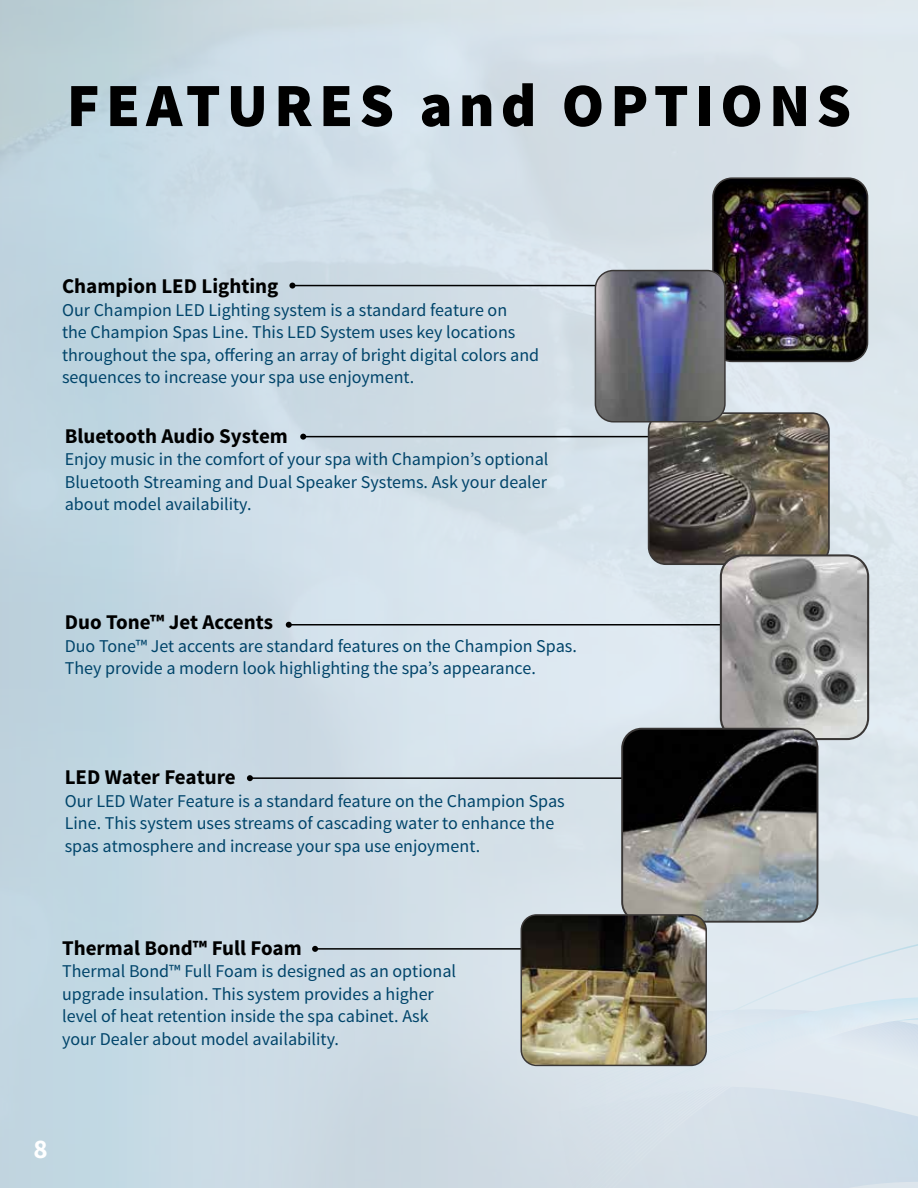
<style>
.page{position:relative;width:918px;height:1188px;background:#fff}
.page>*{position:absolute;margin:0;border:0;box-sizing:border-box;transform-origin:0 0}
.t1{font:900 61.5px "Source Sans Pro";letter-spacing:.1em;color:#000}
.t2{font:700 27px "Source Sans Pro";color:#fff}
.t3{font:700 21px "Source Sans Pro";color:#000}
.t4{font:18px/22.5px "Source Sans Pro";color:#00446a}
</style>
<div class="page">
<div style="left:0;top:0;width:918px;height:1188px;background:linear-gradient(to right,#c0d5e0,#e1e8ee)"></div>
<svg style="left:474px;top:138px;width:444px;height:20px;background:#d6dfe6"></svg>
<svg style="left:474px;top:158px;width:444px;height:20px;background:#d6e0e7"></svg>
<div style="left:476px;top:574px;width:442px;height:20px;background:#dde8f0"></div>
<div style="left:476px;top:594px;width:442px;height:20px;background:#dde8f0"></div>
<div style="left:476px;top:614px;width:442px;height:20px;background:#dde8f0"></div>
<svg style="left:476px;top:634px;width:442px;height:554px;background:#d4dfe8"></svg>
<div style="left:477px;top:654px;width:441px;height:20px;background:#dee9f1"></div>
<div style="left:477px;top:674px;width:441px;height:19px;background:#dee9f1"></div>
<div style="left:477px;top:693px;width:441px;height:20px;background:#dee9f1"></div>
<div style="left:483px;top:718px;width:435px;height:402px;background:#dae5ec"></div>
<hr style="left:292px;top:285px;width:412px;height:1px;background:#000">
<svg style="left:289px;top:283px;width:6px;height:6px"></svg>
<hr style="left:303px;top:436px;width:356px;height:1px;background:#000">
<svg style="left:300px;top:434px;width:6px;height:6px"></svg>
<hr style="left:289px;top:624px;width:443px;height:2px;background:#000">
<svg style="left:286px;top:622px;width:6px;height:6px"></svg>
<hr style="left:250px;top:777px;width:392px;height:2px;background:#000">
<svg style="left:247px;top:775px;width:6px;height:6px"></svg>
<hr style="left:315px;top:948px;width:211px;height:2px;background:#000">
<svg style="left:312px;top:946px;width:6px;height:6px"></svg>
<img style="left:713px;top:178px;width:154px;height:183px">
<div style="left:712px;top:177px;width:156px;height:185px;border:2px solid #3a3736;border-radius:19px"></div>
<img style="left:649px;top:413px;width:180px;height:151px">
<div style="left:648px;top:412px;width:182px;height:153px;border:2px solid #3a3736;border-radius:17px"></div>
<img style="left:721px;top:555px;width:147px;height:184px">
<div style="left:720px;top:554px;width:149px;height:186px;border:2px solid #3a3736;border-radius:21px"></div>
<img style="left:622px;top:729px;width:195px;height:193px">
<div style="left:621px;top:728px;width:197px;height:195px;border:2px solid #3a3736;border-radius:20px"></div>
<img style="left:521px;top:915px;width:185px;height:150px">
<div style="left:521px;top:914px;width:186px;height:152px;border:2px solid #3a3736;border-radius:15px"></div>
<img style="left:595px;top:271px;width:130px;height:151px">
<div style="left:595px;top:270px;width:131px;height:153px;border:2px solid #3a3736;border-radius:18px"></div>
<h1 class="t1" style="left:67px;top:66px;width:786px">FEATURES and OPTIONS</h1>
<p class="t3" style="left:62px;top:273px;width:218px">Champion LED Lighting</p>
<p class="t4" style="left:62px;top:299px;width:479px">Our Champion LED Lighting system is a standard feature on<br>the Champion Spas Line. This LED System uses key locations throughout the spa, offering an array of bright digital colors and sequences to increase your spa use enjoyment.</p>
<p class="t3" style="left:65px;top:422px;width:225px">Bluetooth Audio System</p>
<p class="t4" style="left:65px;top:448px;width:485px;text-align:justify">Enjoy music in the comfort of your spa with Champion’s optional Bluetooth Streaming and Dual Speaker Systems. Ask your dealer about model availability.</p>
<p class="t3" style="left:65px;top:609px;width:210px">Duo Tone™ Jet Accents</p>
<p class="t4" style="left:65px;top:635px;width:514px">Duo Tone™ Jet accents are standard features on the Champion Spas.<br>They provide a modern look highlighting the spa’s appearance.</p>
<p class="t3" style="left:65px;top:764px;width:173px">LED Water Feature</p>
<p class="t4" style="left:65px;top:790px;width:502px">Our LED Water Feature is a standard feature on the Champion Spas<br>Line. This system uses streams of cascading water to enhance the spas atmosphere and increase your spa use enjoyment.</p>
<p class="t3" style="left:62px;top:934px;width:241px">Thermal Bond™ Full Foam</p>
<p class="t4" style="left:62px;top:960px;width:396px">Thermal Bond™ Full Foam is designed as an optional upgrade insulation. This system provides a higher level of heat retention inside the spa cabinet. Ask your Dealer about model availability.</p>
<h2 class="t2" style="left:33px;top:1131px;width:16px">8</h2>
</div>
